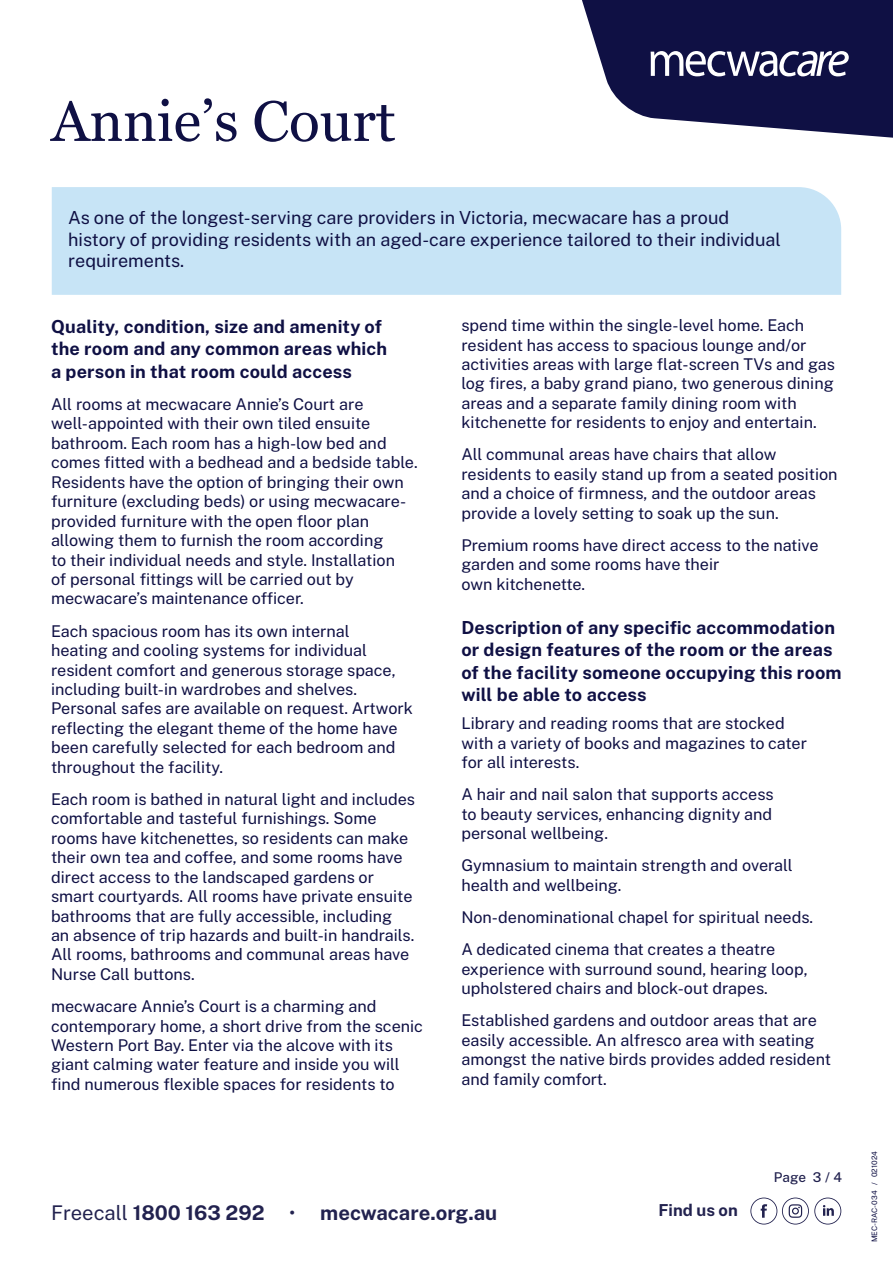
<style>
.page{position:relative;width:893px;height:1263px;background:#fff}
.page>*{position:absolute;margin:0;border:0;box-sizing:border-box;transform-origin:0 0}
.HEADING{font:57px "Georgia";color:#0f1044}
.t1{font:700 20.25px "Public Sans";color:#22224f}
.Sub_Heading{font:700 18px/22.5px "Public Sans";letter-spacing:.01em;color:#0f1044}
.BODY_COPY{font:18px/21.6px "Public Sans";color:#0f1044}
.t2{font:700 16.5px "Public Sans";color:#22224f}
.BODY_COPY-2{font:16.2px/19.5px "Public Sans";color:#0f1044}
.t3{font:500 13.5px "Public Sans";color:#22224f}
.t4{font:7.5px "Public Sans";color:#0f1044}
.s1{font-weight:400}
</style>
<div class="page">
<svg style="left:582px;top:0;width:311px;height:138px"></svg>
<svg style="left:750px;top:1197px;width:91px;height:27px"></svg>
<div style="left:52px;top:187px;width:789px;height:108px;background:#c7e4f6"></div>
<p class="HEADING" style="left:51px;top:87px;width:346px">Annie’s Court</p>
<p class="BODY_COPY" style="left:68px;top:206px;width:714px">As one of the longest-serving care providers in Victoria, mecwacare has a proud history of providing residents with an aged-care experience tailored to their individual requirements.</p>
<p class="Sub_Heading" style="left:51px;top:314px;width:338px">Quality, condition, size and amenity of the room and any common areas which a person in that room could access</p>
<p class="BODY_COPY-2" style="left:51px;top:394px;width:368px">All rooms at mecwacare Annie’s Court are well-appointed with their own tiled ensuite bathroom. Each room has a high-low bed and comes fitted with a bedhead and a bedside table.<br>Residents have the option of bringing their own furniture (excluding beds) or using mecwacare&shy;provided furniture with the open floor plan allowing them to furnish the room according<br>to their individual needs and style. Installation<br>of personal fittings will be carried out by mecwacare’s maintenance officer.</p>
<p class="BODY_COPY-2" style="left:51px;top:620px;width:363px">Each spacious room has its own internal<br>heating and cooling systems for individual resident comfort and generous storage space, including built-in wardrobes and shelves.<br>Personal safes are available on request. Artwork reflecting the elegant theme of the home have been carefully selected for each bedroom and throughout the facility.</p>
<p class="BODY_COPY-2" style="left:51px;top:788px;width:366px">Each room is bathed in natural light and includes comfortable and tasteful furnishings. Some rooms have kitchenettes, so residents can make their own tea and coffee, and some rooms have direct access to the landscaped gardens or smart courtyards. All rooms have private ensuite bathrooms that are fully accessible, including<br>an absence of trip hazards and built-in handrails.<br>All rooms, bathrooms and communal areas have Nurse Call buttons.</p>
<p class="BODY_COPY-2" style="left:51px;top:996px;width:373px">mecwacare Annie’s Court is a charming and contemporary home, a short drive from the scenic Western Port Bay. Enter via the alcove with its giant calming water feature and inside you will find numerous flexible spaces for residents to</p>
<p class="BODY_COPY-2" style="left:461px;top:315px;width:375px">spend time within the single-level home. Each resident has access to spacious lounge and/or activities areas with large flat-screen TVs and gas log fires, a baby grand piano, two generous dining areas and a separate family dining room with kitchenette for residents to enjoy and entertain.</p>
<p class="BODY_COPY-2" style="left:461px;top:444px;width:378px">All communal areas have chairs that allow residents to easily stand up from a seated position and a choice of firmness, and the outdoor areas provide a lovely setting to soak up the sun.</p>
<p class="BODY_COPY-2" style="left:461px;top:535px;width:359px">Premium rooms have direct access to the native garden and some rooms have their<br>own kitchenette.</p>
<p class="Sub_Heading" style="left:461px;top:615px;width:382px">Description of any specific accommodation or design features of the room or the areas of the facility someone occupying this room will be able to access</p>
<p class="BODY_COPY-2" style="left:461px;top:713px;width:347px">Library and reading rooms that are stocked with a variety of books and magazines to cater for all interests.</p>
<p class="BODY_COPY-2" style="left:461px;top:784px;width:314px;text-align:justify">A hair and nail salon that supports access to beauty services, enhancing dignity and personal wellbeing.</p>
<p class="BODY_COPY-2" style="left:461px;top:855px;width:333px">Gymnasium to maintain strength and overall health and wellbeing.</p>
<p class="BODY_COPY-2" style="left:461px;top:906px;width:353px">Non-denominational chapel for spiritual needs.</p>
<p class="BODY_COPY-2" style="left:461px;top:939px;width:348px">A dedicated cinema that creates a theatre experience with surround sound, hearing loop, upholstered chairs and block-out drapes.</p>
<p class="BODY_COPY-2" style="left:461px;top:1010px;width:371px">Established gardens and outdoor areas that are easily accessible. An alfresco area with seating amongst the native birds provides added resident and family comfort.</p>
<p class="t3" style="left:774px;top:1168px;width:70px">Page 3 / 4</p>
<p class="t1" style="left:51px;top:1197px;width:448px"><span class="s1">Freecall</span> 1800 163 292 <span class="s1">•</span> mecwacare.org.au</p>
<p class="t2" style="left:658px;top:1198px;width:81px">Find us on</p>
<p class="t4" style="left:869px;top:1242px;width:92px;rotate:-90deg">MEC-RAC-034 / 021024</p>
</div>
